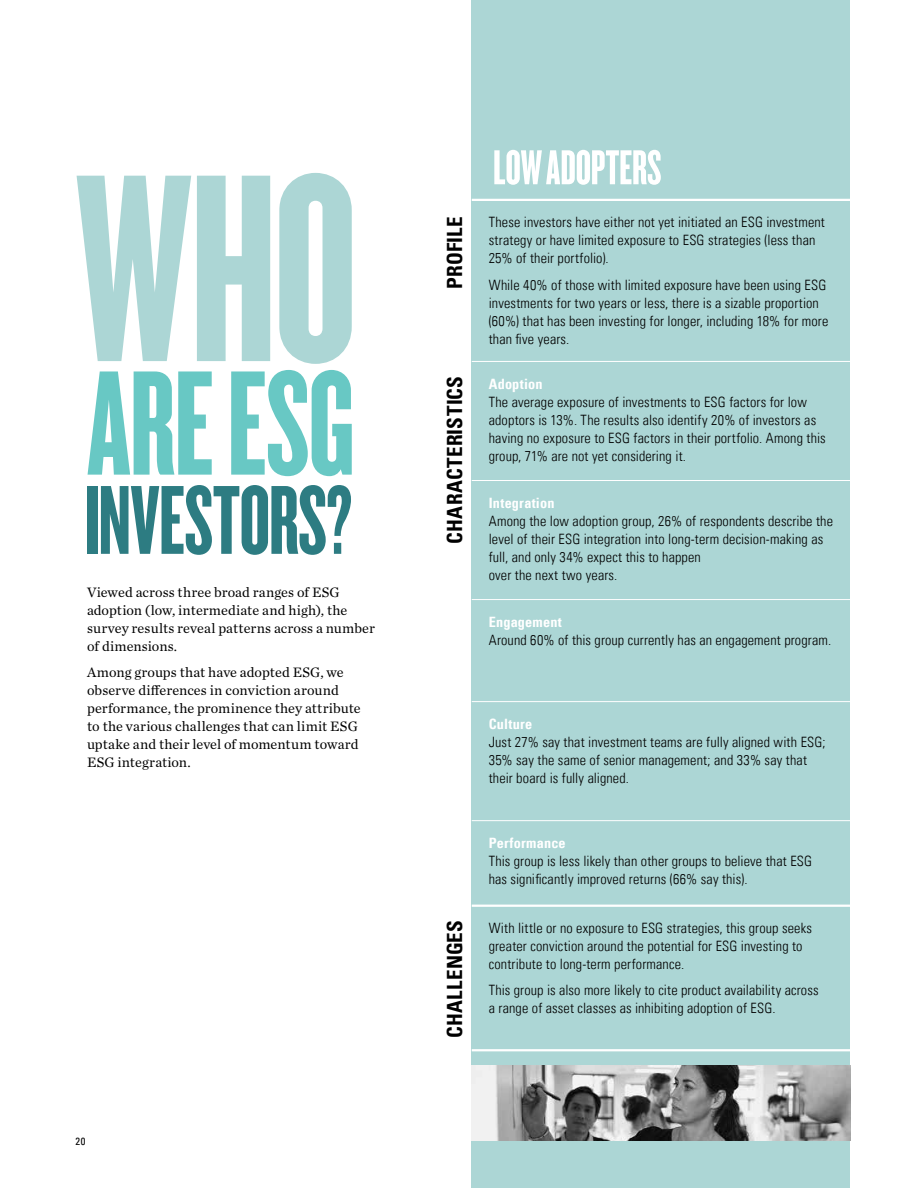
<style>
.page{position:relative;width:918px;height:1188px;background:#fff}
.page>*{position:absolute;margin:0;border:0;box-sizing:border-box;transform-origin:0 0}
.t1{font:278.4px "Knockout 67 Full Bantamwt";color:#acd6d5}
.t2{font:154.8px "Knockout 67 Full Bantamwt";letter-spacing:-.005em;color:#68c8c4}
.t3{font:101.85px "Knockout 67 Full Bantamwt";letter-spacing:-.005em;color:#2d7c82}
.t4{font:51px "Knockout 67 Full Bantamwt";color:#fff}
.t5{font:21px "Univers Com 67 Bold Cond";letter-spacing:.015em;color:#000}
.t6{font:14.25px/18px "Univers Com 47 Light Cond";letter-spacing:.01em;color:#000}
.t7{font:14.25px/18px "Chronicle Text G1";letter-spacing:.005em;color:#000}
.t8{font:14.25px "Univers Com 67 Bold Cond";letter-spacing:.015em;color:#fff}
.t9{font:condensed 10.5px "Univers Com 57";color:#000}
</style>
<div class="page">
<div style="left:472px;top:0;width:378px;height:1188px;background:#acd6d5"></div>
<img style="left:472px;top:1066px;width:378px;height:74px">
<hr style="left:472px;top:480px;width:378px;height:1px;background:#fff">
<hr style="left:472px;top:599px;width:378px;height:1px;background:#fff">
<hr style="left:472px;top:701px;width:378px;height:1px;background:#fff">
<hr style="left:472px;top:820px;width:378px;height:1px;background:#fff">
<hr style="left:472px;top:199px;width:378px;height:2px;background:#fff">
<hr style="left:472px;top:361px;width:378px;height:1px;background:#fff">
<hr style="left:472px;top:905px;width:378px;height:2px;background:#fff">
<hr style="left:472px;top:1049px;width:378px;height:2px;background:#fff">
<h1 class="t1" style="left:77px;top:106px;width:283px">WHO</h1>
<h2 class="t2" style="left:88px;top:333px;width:268px">ARE ESG</h2>
<h3 class="t3" style="left:84px;top:460px;width:270px">INVESTORS?</h3>
<p class="t7" style="left:87px;top:582px;width:289px">Viewed across three broad ranges of ESG adoption (low, intermediate and high), the survey results reveal patterns across a number of dimensions.</p>
<p class="t7" style="left:87px;top:663px;width:275px">Among groups that have adopted ESG, we observe differences in conviction around performance, the prominence they attribute to the various challenges that can limit ESG uptake and their level of momentum toward ESG integration.</p>
<p class="t9" style="left:76px;top:1134px;width:11px">20</p>
<h3 class="t5" style="left:442px;top:289px;width:74px;rotate:-90deg">PROFILE</h3>
<h3 class="t5" style="left:442px;top:544px;width:169px;rotate:-90deg">CHARACTERISTICS</h3>
<h3 class="t4" style="left:493px;top:137px;width:170px">LOW ADOPTERS</h3>
<p class="t6" style="left:489px;top:213px;width:338px">These investors have either not yet initiated an ESG investment strategy or have limited exposure to ESG strategies (less than<br>25% of their portfolio).</p>
<p class="t6" style="left:489px;top:276px;width:341px">While 40% of those with limited exposure have been using ESG investments for two years or less, there is a sizable proportion (60%) that has been investing for longer, including 18% for more than five years.</p>
<p class="t8" style="left:489px;top:375px;width:55px">Adoption</p>
<p class="t6" style="left:489px;top:393px;width:339px">The average exposure of investments to ESG factors for low adoptors is 13%. The results also identify 20% of investors as having no exposure to ESG factors in their portfolio. Among this group, 71% are not yet considering it.</p>
<p class="t8" style="left:489px;top:494px;width:67px">Integration</p>
<p class="t6" style="left:489px;top:512px;width:346px">Among the low adoption group, 26% of respondents describe the level of their ESG integration into long-term decision-making as full, and only 34% expect this to happen<br>over the next two years.</p>
<p class="t8" style="left:489px;top:613px;width:75px">Engagement</p>
<p class="t6" style="left:489px;top:631px;width:344px">Around 60% of this group currently has an engagement program.</p>
<h3 class="t5" style="left:442px;top:1038px;width:119px;rotate:-90deg">CHALLENGES</h3>
<p class="t8" style="left:489px;top:715px;width:45px">Culture</p>
<p class="t6" style="left:489px;top:733px;width:338px">Just 27% say that investment teams are fully aligned with ESG;<br>35% say the same of senior management; and 33% say that their board is fully aligned.</p>
<p class="t8" style="left:489px;top:834px;width:79px">Performance</p>
<p class="t6" style="left:489px;top:852px;width:325px">This group is less likely than other groups to believe that ESG has significantly improved returns (66% say this).</p>
<p class="t6" style="left:489px;top:919px;width:325px">With little or no exposure to ESG strategies, this group seeks greater conviction around the potential for ESG investing to contribute to long-term performance.</p>
<p class="t6" style="left:489px;top:981px;width:332px">This group is also more likely to cite product availability across a range of asset classes as inhibiting adoption of ESG.</p>
</div>
